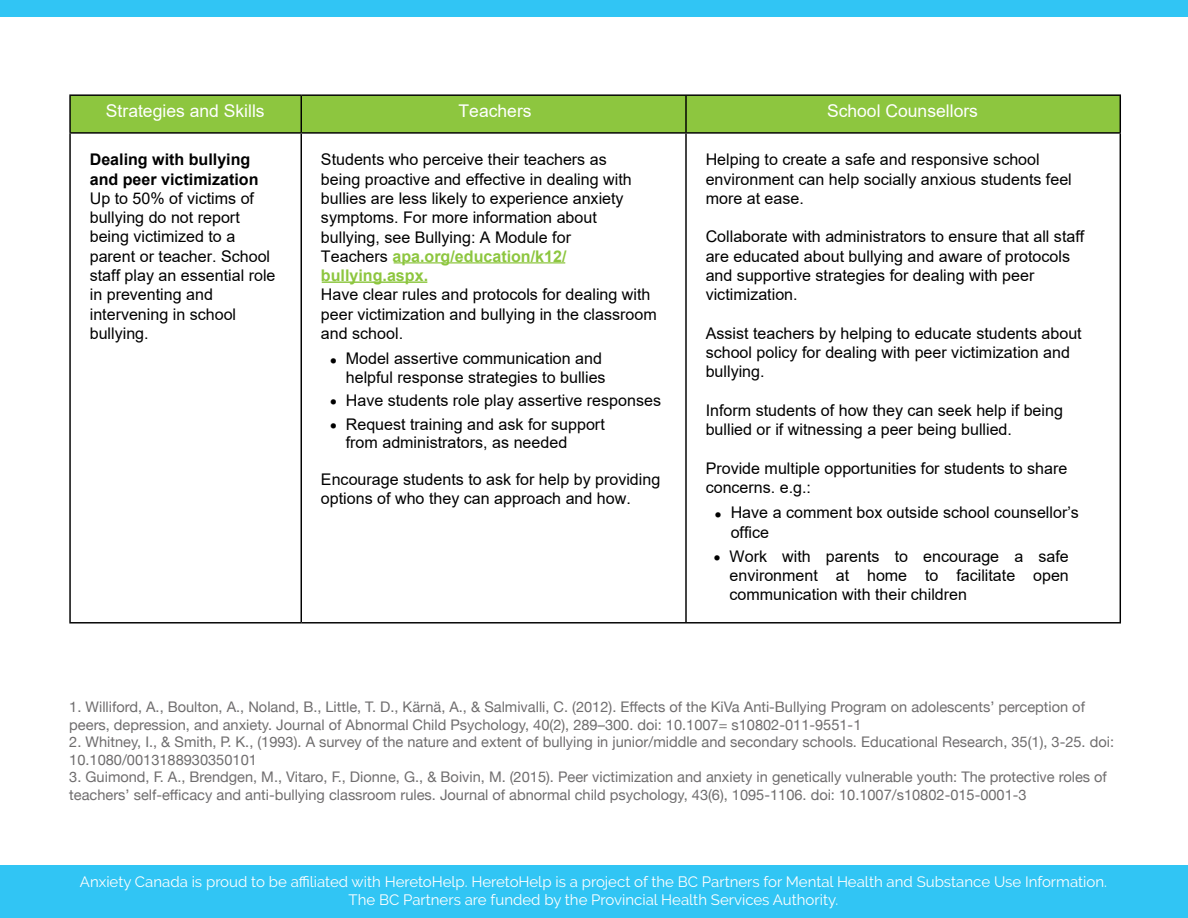
<style>
.page{position:relative;width:1188px;height:918px;background:#fff}
.page>*{position:absolute;margin:0;border:0;box-sizing:border-box;transform-origin:0 0}
.t1{font:17.55px "Arial";color:#fff}
.t2{font:16.05px/19.4px "Arial";color:#000}
.t3{font:15px/18px "Raleway";color:#fff;text-align:center}
.t4{font:14.55px/17.5px "Helvetica Neue";color:#6f6d6e}
.s1{font-weight:700}
.s2{font-weight:700;color:#8dc63f}
.s3{font-family:"Helvetica Neue";font-size:14.55px}
</style>
<div class="page">
<div style="left:0;top:865px;width:1188px;height:53px;background:#31c5f4"></div>
<div style="left:0;top:0;width:1188px;height:17px;background:#31c5f4"></div>
<div style="left:71px;top:96px;width:1049px;height:36px;background:#8dc63f"></div>
<hr style="left:69px;top:94px;width:232px;height:2px;background:#000">
<hr style="left:69px;top:96px;width:2px;height:36px;background:#000">
<hr style="left:301px;top:94px;width:385px;height:2px;background:#000">
<hr style="left:301px;top:96px;width:1px;height:36px;background:#000">
<hr style="left:686px;top:94px;width:435px;height:2px;background:#000">
<hr style="left:685px;top:96px;width:2px;height:36px;background:#000">
<hr style="left:1120px;top:96px;width:1px;height:36px;background:#000">
<hr style="left:69px;top:132px;width:232px;height:2px;background:#000">
<hr style="left:69px;top:134px;width:2px;height:488px;background:#000">
<hr style="left:301px;top:132px;width:385px;height:2px;background:#000">
<hr style="left:301px;top:134px;width:1px;height:488px;background:#000">
<hr style="left:686px;top:132px;width:435px;height:2px;background:#000">
<hr style="left:685px;top:134px;width:2px;height:488px;background:#000">
<hr style="left:1120px;top:134px;width:1px;height:488px;background:#000">
<hr style="left:69px;top:622px;width:232px;height:2px;background:#000">
<hr style="left:301px;top:622px;width:385px;height:2px;background:#000">
<hr style="left:686px;top:622px;width:435px;height:2px;background:#000">
<hr style="left:322px;top:282px;width:105px;height:1px;background:#8dc63f">
<hr style="left:394px;top:263px;width:171px;height:1px;background:#8dc63f">
<p class="t1" style="left:106px;top:99px;width:160px">Strategies and Skills</p>
<p class="t1" style="left:459px;top:99px;width:75px">Teachers</p>
<p class="t1" style="left:827px;top:99px;width:152px">School Counsellors</p>
<p class="t2" style="left:90px;top:150px;width:187px"><span class="s1">Dealing with bullying and peer victimization<br></span>Up to 50% of victims of bullying do not report being victimized to a parent or teacher. School staff play an essential role in preventing and intervening in school bullying.</p>
<p class="t2" style="left:321px;top:150px;width:337px">Students who perceive their teachers as<br>being proactive and effective in dealing with bullies are less likely to experience anxiety symptoms. For more information about bullying, see Bullying: A Module for<br>Teachers <span class="s2">apa.org/education/k12/ bullying.aspx.<br></span>Have clear rules and protocols for dealing with peer victimization and bullying in the classroom and school.</p>
<p class="t2" style="left:330px;top:349px;width:277px;line-height:18.3px;text-align:right"><span class="s3">•</span> Model assertive communication and helpful response strategies to bullies</p>
<p class="t2" style="left:330px;top:391px;width:333px"><span class="s3">•</span> Have students role play assertive responses</p>
<p class="t2" style="left:346px;top:415px;width:260px;line-height:18.3px;text-indent:-16px"><span class="s3">•</span> Request training and ask for support from administrators, as needed</p>
<p class="t2" style="left:321px;top:469px;width:341px">Encourage students to ask for help by providing options of who they can approach and how.</p>
<p class="t2" style="left:706px;top:150px;width:368px">Helping to create a safe and responsive school environment can help socially anxious students feel more at ease.</p>
<p class="t2" style="left:706px;top:227px;width:380px">Collaborate with administrators to ensure that all staff are educated about bullying and aware of protocols and supportive strategies for dealing with peer victimization.</p>
<p class="t2" style="left:706px;top:323px;width:378px">Assist teachers by helping to educate students about school policy for dealing with peer victimization and bullying.</p>
<p class="t2" style="left:706px;top:401px;width:359px">Inform students of how they can seek help if being bullied or if witnessing a peer being bullied.</p>
<p class="t2" style="left:706px;top:458px;width:363px">Provide multiple opportunities for students to share concerns. e.g.:</p>
<p class="t2" style="left:731px;top:503px;width:350px;text-indent:-16px"><sub>•</sub> Have a comment box outside school counsellor’s office</p>
<p class="t2" style="left:730px;top:547px;width:341px;line-height:18.8px;text-align:justify;text-indent:-16px"><span class="s3">•</span> Work with parents to encourage a safe environment at home to facilitate open communication with their children</p>
<p class="t4" style="left:69px;top:697px;width:1017px">1. Williford, A., Boulton, A., Noland, B., Little, T. D., Kärnä, A., &amp; Salmivalli, C. (2012). Effects of the KiVa Anti-Bullying Program on adolescents’ perception of peers, depression, and anxiety. Journal of Abnormal Child Psychology, 40(2), 289–300. doi: 10.1007= s10802-011-9551-1</p>
<p class="t4" style="left:69px;top:732px;width:1046px">2. Whitney, I., &amp; Smith, P. K., (1993). A survey of the nature and extent of bullying in junior/middle and secondary schools. Educational Research, 35(1), 3-25. doi:<br>10.1080/0013188930350101</p>
<p class="t4" style="left:69px;top:767px;width:1039px">3. Guimond, F. A., Brendgen, M., Vitaro, F., Dionne, G., &amp; Boivin, M. (2015). Peer victimization and anxiety in genetically vulnerable youth: The protective roles of teachers’ self-efficacy and anti-bullying classroom rules. Journal of abnormal child psychology, 43(6), 1095-1106. doi: 10.1007/s10802-015-0001-3</p>
<p class="t3" style="left:80px;top:872px;width:1029px">Anxiety Canada is proud to be affiliated with HeretoHelp. HeretoHelp is a project of the BC Partners for Mental Health and Substance Use Information.<br>The BC Partners are funded by the Provincial Health Services Authority.</p>
</div>
